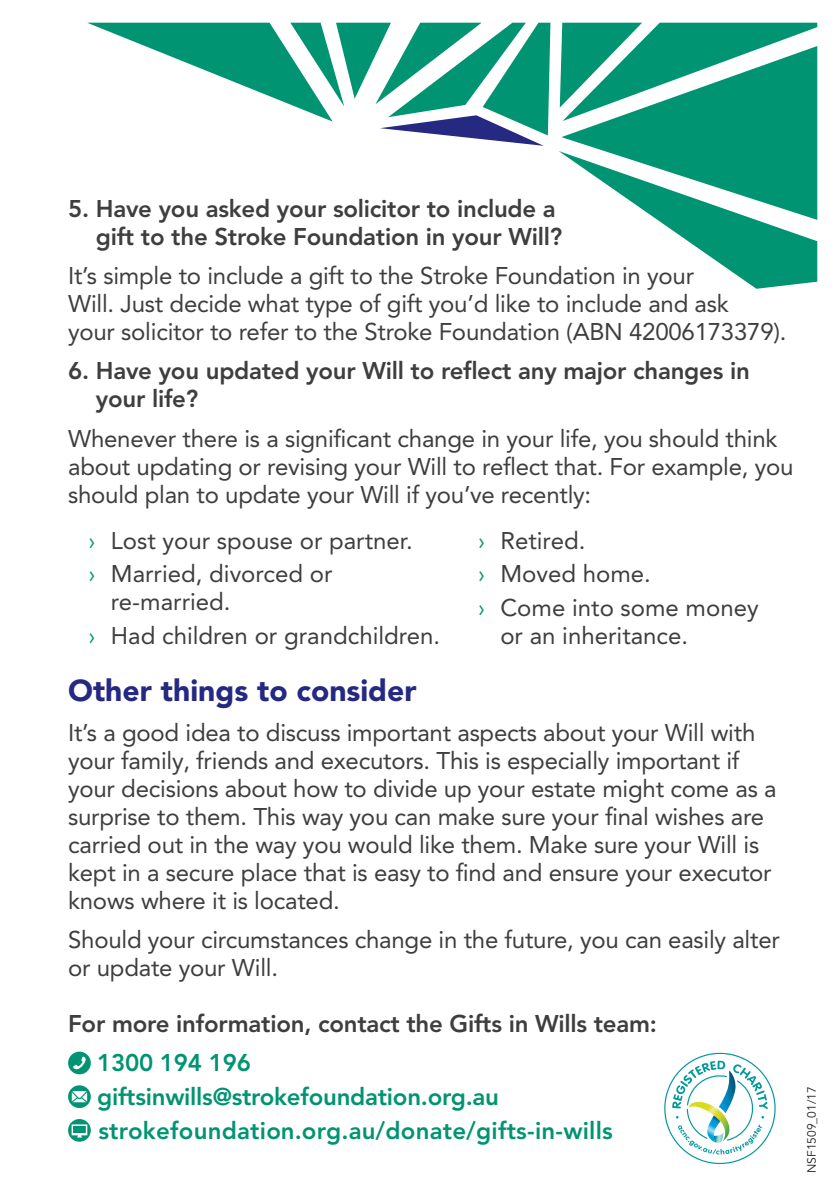
<style>
.page{position:relative;width:840px;height:1191px;background:#fff}
.page>*{position:absolute;margin:0;border:0;box-sizing:border-box;transform-origin:0 0}
.Heading_blue{font:900 30px "Avenir LT Pro";color:#252982}
.Body_text{font:24px/28px "Avenir LT Pro";letter-spacing:-.01em;color:#3e3e3f}
.Body_text-2{font:800 24px/28px "Avenir LT Pro";letter-spacing:-.01em;color:#3e3e3f;text-align:right}
.Body_text-3{font:800 24px "Avenir LT Pro";letter-spacing:-.01em;color:#009472}
._01_-_04_Body_Copy{font:800 24px "Avenir LT Pro";letter-spacing:.01em;color:#009472}
.t1{font:12px "Avenir LT Pro";color:#231f20}
.s1{color:#009472}
</style>
<div class="page">
<svg style="left:559px;top:151px;width:257px;height:138px"></svg>
<svg style="left:561px;top:121px;width:255px;height:99px;fill:#009472"></svg>
<svg style="left:88px;top:23px;width:462px;height:123px"></svg>
<svg style="left:559px;top:23px;width:257px;height:98px"></svg>
<svg style="left:664px;top:1052px;width:111px;height:112px"></svg>
<svg style="left:68px;top:1051px;width:23px;height:23px"></svg>
<svg style="left:73px;top:1056px;width:13px;height:14px"></svg>
<svg style="left:68px;top:1085px;width:23px;height:23px"></svg>
<svg style="left:72px;top:1091px;width:15px;height:11px"></svg>
<svg style="left:68px;top:1119px;width:23px;height:22px"></svg>
<svg style="left:72px;top:1124px;width:15px;height:13px"></svg>
<p class="Body_text-2" style="left:68px;top:194px;width:495px">5. Have you asked your solicitor to include a gift to the Stroke Foundation in your Will?</p>
<p class="Body_text" style="left:68px;top:261px;width:719px">It’s simple to include a gift to the Stroke Foundation in your<br>Will. Just decide what type of gift you’d like to include and ask<br>your solicitor to refer to the Stroke Foundation (ABN 42006173379).</p>
<p class="Body_text-2" style="left:96px;top:357px;width:655px;text-align:left;text-indent:-28px">6. Have you updated your Will to reflect any major changes in your life?</p>
<p class="Body_text" style="left:68px;top:424px;width:726px">Whenever there is a significant change in your life, you should think about updating or revising your Will to reflect that. For example, you should plan to update your Will if you’ve recently:</p>
<p class="Body_text" style="left:88px;top:526px;width:326px"><span class="s1">›</span> Lost your spouse or partner.</p>
<p class="Body_text" style="left:111px;top:559px;width:223px;text-indent:-23px"><span class="s1">›</span> Married, divorced or re-married.</p>
<p class="Body_text" style="left:88px;top:621px;width:353px"><span class="s1">›</span> Had children or grandchildren.</p>
<p class="Body_text" style="left:477px;top:526px;width:109px"><span class="s1">›</span> Retired.</p>
<p class="Body_text" style="left:477px;top:559px;width:175px"><span class="s1">›</span> Moved home.</p>
<p class="Body_text" style="left:500px;top:593px;width:259px;text-indent:-23px"><span class="s1">›</span> Come into some money or an inheritance.</p>
<p class="Heading_blue" style="left:68px;top:672px;width:350px">Other things to consider</p>
<p class="Body_text" style="left:68px;top:718px;width:709px">It’s a good idea to discuss important aspects about your Will with your family, friends and executors. This is especially important if your decisions about how to divide up your estate might come as a surprise to them. This way you can make sure your final wishes are carried out in the way you would like them. Make sure your Will is kept in a secure place that is easy to find and ensure your executor knows where it is located.</p>
<p class="Body_text" style="left:68px;top:925px;width:713px">Should your circumstances change in the future, you can easily alter or update your Will.</p>
<p class="Body_text-2" style="left:68px;top:1009px;width:590px">For more information, contact the Gifts in Wills team:</p>
<p class="Body_text-3" style="left:97px;top:1048px;width:155px">1300 194 196</p>
<p class="Body_text-3" style="left:97px;top:1082px;width:403px">giftsinwills@strokefoundation.org.au</p>
<p class="_01_-_04_Body_Copy" style="left:98px;top:1116px;width:515px">strokefoundation.org.au/donate/gifts-in-wills</p>
<p class="t1" style="left:803px;top:1173px;width:88px;rotate:-90deg">NSF1509_01/17</p>
</div>
